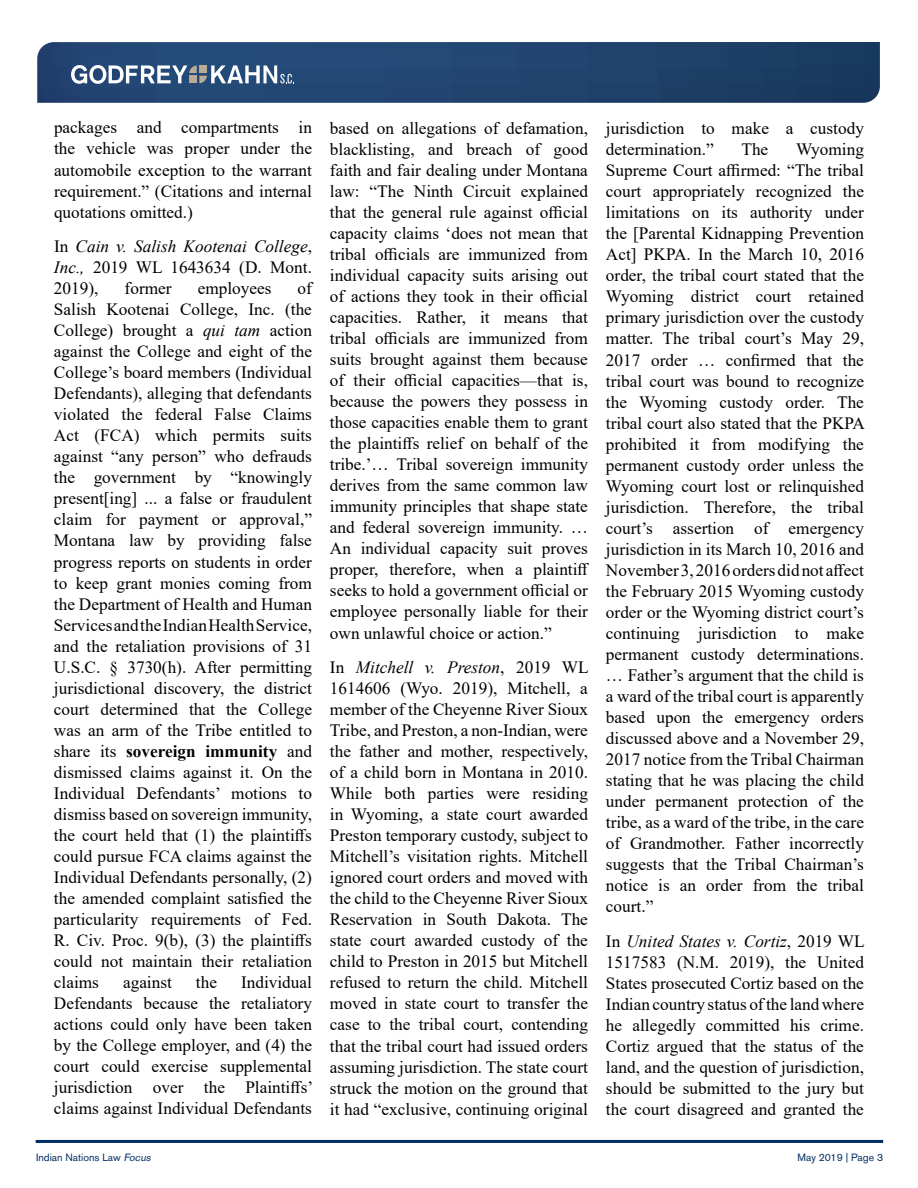
<style>
.page{position:relative;width:918px;height:1188px;background:#fff}
.page>*{position:absolute;margin:0;border:0;box-sizing:border-box;transform-origin:0 0}
.t1{font:17.25px/21px "Times New Roman";color:#000;text-align:justify}
.t2{font:italic 17.25px/21px "Times New Roman";color:#000;text-align:justify}
.t3{font:10.5px "Akzidenz Grotesk Std";color:#002d62}
.s1{font-style:normal}
.s2{font-style:italic}
.s3{font-weight:700}
</style>
<div class="page">
<svg style="left:37px;top:42px;width:843px;height:61px;background:#21446f"></svg>
<hr style="left:36px;top:1140px;width:847px;height:3px;background:#002d62">
<svg style="left:71px;top:65px;width:223px;height:19px"></svg>
<p class="t1" style="left:54px;top:117px;width:260px">packages and compartments in the vehicle was proper under the automobile exception to the warrant requirement.” (Citations and internal quotations omitted.)</p>
<p class="t2" style="left:54px;top:235px;width:260px"><span class="s1">In</span> Cain v. Salish Kootenai College<span class="s1">, </span>Inc., <span class="s1">2019 WL 1643634 (D. Mont.<br>2019),</span></p>
<p class="t1" style="left:125px;top:277px;width:48px">former</p>
<p class="t1" style="left:198px;top:277px;width:75px">employees</p>
<p class="t1" style="left:54px;top:277px;width:260px;text-indent:244px">of Salish Kootenai College, Inc. (the College) brought a <span class="s2">qui tam</span> action against the College and eight of the College’s board members (Individual Defendants), alleging that defendants violated the federal False Claims Act (FCA) which permits suits against “any person” who defrauds the government by “knowingly present[ing] ... a false or fraudulent claim for payment or approval,” Montana law by providing false progress reports on students in order to keep grant monies coming from the Department of Health and Human Services and the Indian Health Service, and the retaliation provisions of 31<br>U.S.C. § 3730(h). After permitting jurisdictional discovery, the district court determined that the College was an arm of the Tribe entitled to share its <span class="s3">sovereign immunity</span> and dismissed claims against it. On the Individual Defendants’ motions to dismiss based on sovereign immunity, the court held that (1) the plaintiffs could pursue FCA claims against the Individual Defendants personally, (2) the amended complaint satisfied the particularity requirements of Fed.<br>R. Civ. Proc. 9(b), (3) the plaintiffs could not maintain their retaliation claims</p>
<p class="t1" style="left:54px;top:971px;width:261px;text-indent:187px">Individual Defendants because the retaliatory actions could only have been taken by the College employer, and (4) the court could exercise supplemental jurisdiction over the Plaintiffs’ claims against Individual Defendants</p>
<p class="t1" style="left:123px;top:971px;width:50px">against</p>
<p class="t1" style="left:196px;top:971px;width:23px">the</p>
<p class="t1" style="left:330px;top:117px;width:261px">based on allegations of defamation, blacklisting, and breach of good faith and fair dealing under Montana law: “The Ninth Circuit explained that the general rule against official capacity claims ‘does not mean that tribal officials are immunized from individual capacity suits arising out of actions they took in their official capacities. Rather, it means that tribal officials are immunized from suits brought against them because of their official capacities—that is, because the powers they possess in those capacities enable them to grant the plaintiffs relief on behalf of the tribe.’… Tribal sovereign immunity derives from the same common law immunity principles that shape state and federal sovereign immunity. … An individual capacity suit proves proper, therefore, when a plaintiff seeks to hold a government official or employee personally liable for their own unlawful choice or action.”</p>
<p class="t1" style="left:330px;top:656px;width:260px">In <span class="s2">Mitchell v. Preston</span>, 2019 WL 1614606 (Wyo. 2019), Mitchell, a member of the Cheyenne River Sioux Tribe, and Preston, a non-Indian, were the father and mother, respectively, of a child born in Montana in 2010.<br>While both parties were residing in Wyoming, a state court awarded Preston temporary custody, subject to Mitchell’s visitation rights. Mitchell ignored court orders and moved with the child to the Cheyenne River Sioux Reservation in South Dakota. The state court awarded custody of the child to Preston in 2015 but Mitchell refused to return the child. Mitchell moved in state court to transfer the case to the tribal court, contending that the tribal court had issued orders assuming jurisdiction. The state court struck the motion on the ground that it had “exclusive, continuing original</p>
<p class="t1" style="left:606px;top:117px;width:260px">jurisdiction to make a custody determination.”</p>
<p class="t1" style="left:606px;top:138px;width:260px;text-indent:190px">Wyoming Supreme Court affirmed: “The tribal court appropriately recognized the limitations on its authority under the [Parental Kidnapping Prevention Act] PKPA. In the March 10, 2016 order, the tribal court stated that the Wyoming district court retained primary jurisdiction over the custody matter. The tribal court’s May 29, 2017 order … confirmed that the tribal court was bound to recognize the Wyoming custody order. The tribal court also stated that the PKPA prohibited it from modifying the permanent custody order unless the Wyoming court lost or relinquished jurisdiction. Therefore, the tribal court’s assertion of emergency jurisdiction in its March 10, 2016 and November 3, 2016 orders did not affect the February 2015 Wyoming custody order or the Wyoming district court’s continuing jurisdiction to make permanent custody determinations. … Father’s argument that the child is a ward of the tribal court is apparently based upon the emergency orders discussed above and a November 29, 2017 notice from the Tribal Chairman stating that he was placing the child under permanent protection of the tribe, as a ward of the tribe, in the care of Grandmother. Father incorrectly suggests that the Tribal Chairman’s notice is an order from the tribal court.”</p>
<p class="t1" style="left:606px;top:930px;width:260px">In <span class="s2">United States v. Cortiz</span>, 2019 WL 1517583 (N.M. 2019), the United States prosecuted Cortiz based on the Indian country status of the land where he allegedly committed his crime.<br>Cortiz argued that the status of the land, and the question of jurisdiction, should be submitted to the jury but the court disagreed and granted the</p>
<p class="t1" style="left:741px;top:138px;width:28px">The</p>
<p class="t3" style="left:36px;top:1151px;width:119px">Indian Nations Law <span class="s2">Focus</span></p>
<p class="t3" style="left:798px;top:1151px;width:87px">May 2019 | Page 3</p>
</div>
